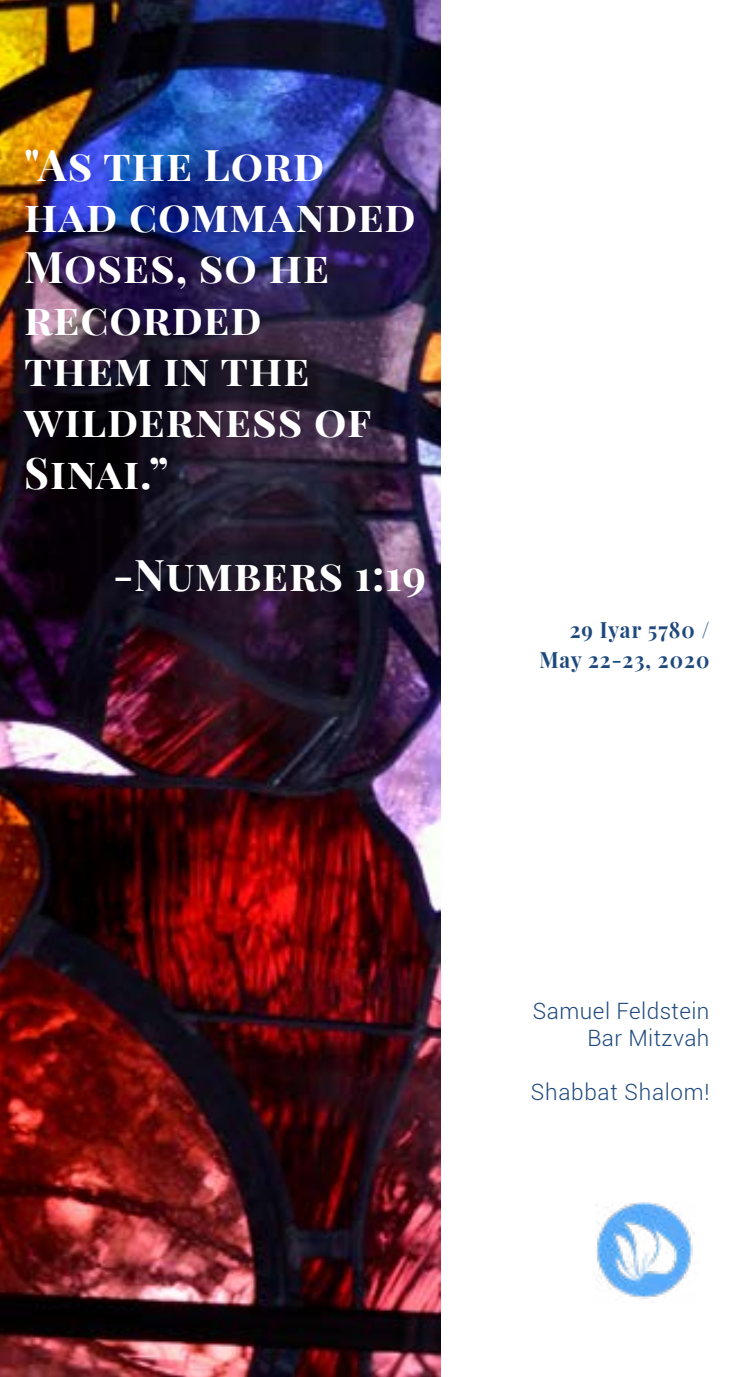
<style>
.page{position:relative;width:750px;height:1377px;background:#fff}
.page>*{position:absolute;margin:0;border:0;box-sizing:border-box;transform-origin:0 0}
.t1{font:700 42.75px/51.3px "Playfair Display SC";letter-spacing:.02em;color:#fff}
.t2{font:300 22.5px/27px "Roboto";letter-spacing:.02em;color:#1f497d;text-align:right}
.t3{font:700 22.5px/29.2px "Playfair Display";letter-spacing:.05em;color:#1f497d;text-align:right;scale:.92 1}
</style>
<div class="page">
<img style="left:0;top:0;width:440px;height:1377px">
<img style="left:596px;top:1203px;width:98px;height:96px">
<p class="t1" style="left:24px;top:139px;width:393px">"As the Lord had commanded<br>Moses, so he recorded<br>them in the wilderness of<br>Sinai.”</p>
<p class="t1" style="left:113px;top:549px;width:314px">-Numbers 1:19</p>
<p class="t3" style="left:539px;top:615px;width:186px">29 Iyar 5780 /<br>May 22-23, 2020</p>
<p class="t2" style="left:532px;top:996px;width:178px">Samuel Feldstein<br>Bar Mitzvah</p>
<p class="t2" style="left:530px;top:1077px;width:180px">Shabbat Shalom!</p>
</div>
